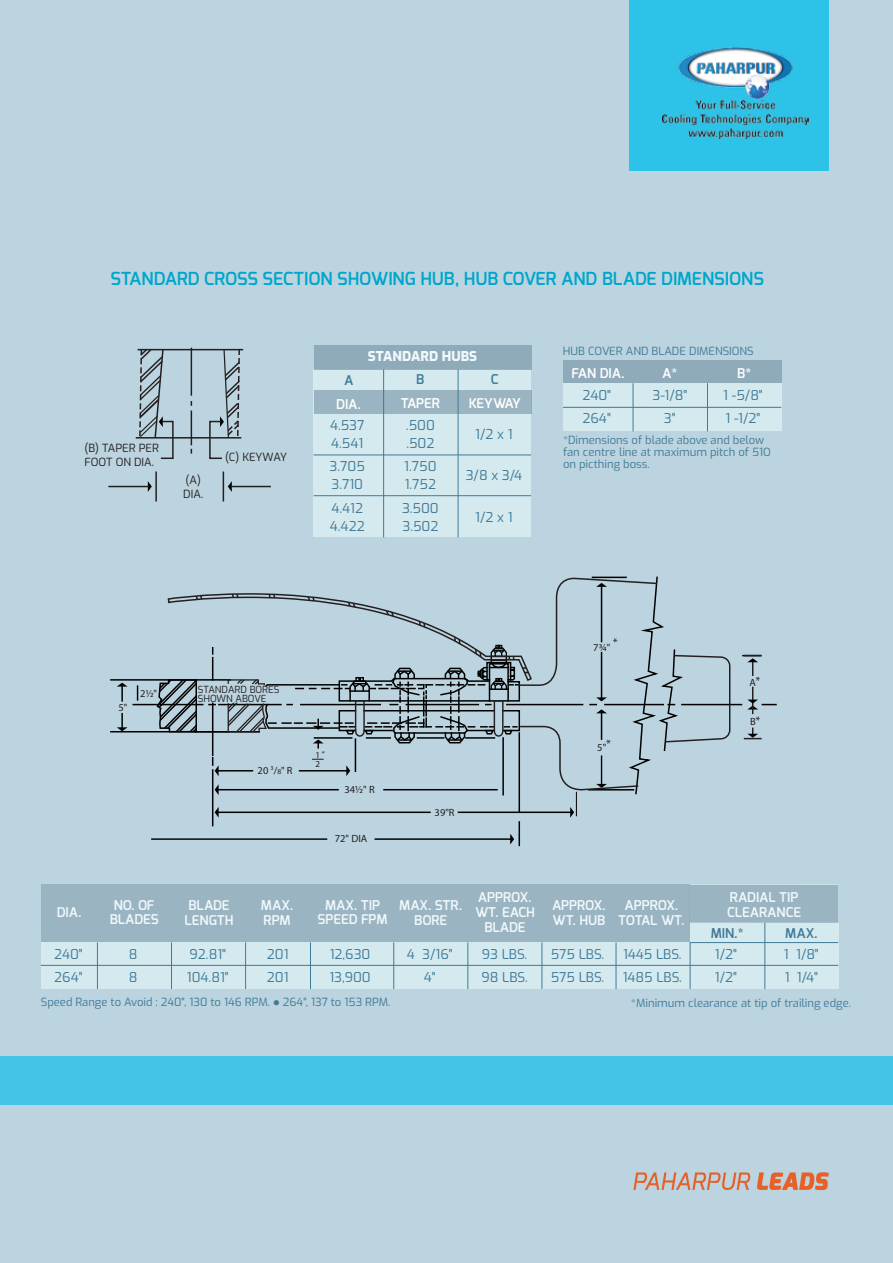
<style>
.page{position:relative;width:893px;height:1263px;background:#bcd4df}
.page>*{position:absolute;margin:0;border:0;box-sizing:border-box;transform-origin:0 0}
.t1{font:600 18px "Exo";color:#00a6cb}
.t2{font:13.5px "Exo";color:#407a98}
.t3{font:600 13.5px/14.9px "Exo";color:#f0f9fd;text-align:center}
.t4{font:600 13.5px "Exo";color:#fff}
.t5{font:600 13.5px "Exo";color:#407a98}
.t6{font:800 13.5px "Exo";color:#f0f9fd}
.t7{font:11.25px/12px "Exo";color:#407a98}
.t8{font:11.25px/13.5px "Exo";color:#231f20}
.t9{font:10.5px "Myriad Pro";color:#231f20}
.t10{font:9.75px/9px "Exo";color:#231f20}
.t11{font:9px/9.1px "Myriad Pro";color:#231f20}
.s1{font-size:7.5px}
.s2{font-size:8.4px}
</style>
<div class="page">
<div style="left:0;top:1056px;width:893px;height:48px;background:#42c5e7"></div>
<svg style="left:633px;top:1172px;width:118px;height:18px"></svg>
<svg style="left:757px;top:1172px;width:72px;height:18px"></svg>
<div style="left:629px;top:0;width:200px;height:171px;background:#2dc3e9"></div>
<img style="left:662px;top:48px;width:146px;height:91px">
<div style="left:41px;top:885px;width:797px;height:104px;background:#d5eaef"></div>
<div style="left:41px;top:885px;width:649px;height:57px;background:#9ab5c1"></div>
<hr style="left:41px;top:965px;width:797px;height:1px;background:#407a98">
<hr style="left:690px;top:942px;width:148px;height:1px;background:#407a98">
<hr style="left:97px;top:942px;width:1px;height:47px;background:#407a98">
<hr style="left:171px;top:942px;width:1px;height:47px;background:#407a98">
<hr style="left:245px;top:942px;width:1px;height:47px;background:#407a98">
<hr style="left:310px;top:942px;width:1px;height:47px;background:#407a98">
<hr style="left:393px;top:942px;width:1px;height:47px;background:#407a98">
<hr style="left:467px;top:942px;width:1px;height:47px;background:#407a98">
<hr style="left:542px;top:942px;width:1px;height:47px;background:#407a98">
<hr style="left:616px;top:942px;width:1px;height:47px;background:#407a98">
<hr style="left:690px;top:942px;width:1px;height:47px;background:#407a98">
<hr style="left:764px;top:923px;width:1px;height:66px;background:#407a98">
<div style="left:690px;top:885px;width:148px;height:38px;background:#9ab5c1"></div>
<hr style="left:111px;top:679px;width:119px;height:2px;background:#010101">
<hr style="left:111px;top:731px;width:148px;height:1px;background:#010101">
<hr style="left:133px;top:704px;width:70px;height:1px;background:#010101">
<hr style="left:682px;top:704px;width:59px;height:1px;background:#010101">
<hr style="left:152px;top:838px;width:175px;height:2px;background:#010101">
<svg style="left:137px;top:686px;width:1px;height:14px"></svg>
<svg style="left:744px;top:727px;width:18px;height:12px"></svg>
<svg style="left:117px;top:683px;width:11px;height:18px"></svg>
<svg style="left:117px;top:714px;width:11px;height:17px"></svg>
<svg style="left:743px;top:655px;width:19px;height:26px"></svg>
<svg style="left:747px;top:687px;width:29px;height:33px"></svg>
<svg style="left:155px;top:576px;width:576px;height:269px"></svg>
<hr style="left:138px;top:349px;width:105px;height:1px;background:#231f20">
<hr style="left:136px;top:437px;width:105px;height:1px;background:#231f20">
<hr style="left:191px;top:348px;width:1px;height:48px;background:#231f20">
<hr style="left:191px;top:410px;width:1px;height:35px;background:#231f20">
<svg style="left:228px;top:481px;width:4px;height:11px"></svg>
<svg style="left:148px;top:481px;width:4px;height:11px"></svg>
<svg style="left:138px;top:348px;width:36px;height:111px"></svg>
<svg style="left:208px;top:348px;width:33px;height:111px"></svg>
<hr style="left:155px;top:471px;width:2px;height:30px;background:#231f20">
<hr style="left:223px;top:471px;width:1px;height:30px;background:#231f20">
<hr style="left:108px;top:486px;width:40px;height:1px;background:#231f20">
<hr style="left:231px;top:486px;width:40px;height:1px;background:#231f20">
<div style="left:314px;top:369px;width:217px;height:168px;background:#d5eaef"></div>
<div style="left:314px;top:345px;width:218px;height:24px;background:#8fabba"></div>
<div style="left:314px;top:390px;width:218px;height:24px;background:#9ab5c1"></div>
<hr style="left:314px;top:455px;width:217px;height:1px;background:#407a98">
<hr style="left:314px;top:495px;width:217px;height:1px;background:#407a98">
<hr style="left:383px;top:369px;width:1px;height:168px;background:#407a98">
<hr style="left:458px;top:369px;width:1px;height:168px;background:#407a98">
<div style="left:563px;top:360px;width:219px;height:24px;background:#8fabba"></div>
<div style="left:563px;top:384px;width:218px;height:47px;background:#d5eaef"></div>
<hr style="left:563px;top:407px;width:218px;height:1px;background:#407a98">
<hr style="left:633px;top:383px;width:1px;height:48px;background:#407a98">
<hr style="left:707px;top:383px;width:1px;height:48px;background:#407a98">
<h1 class="t1" style="left:111px;top:267px;width:655px">STANDARD CROSS SECTION SHOWING HUB, HUB COVER AND BLADE DIMENSIONS</h1>
<p class="t8" style="left:85px;top:441px;width:76px">(B) TAPER PER<br>FOOT ON DIA.</p>
<p class="t8" style="left:183px;top:473px;width:21px">(A)<br>DIA.</p>
<p class="t8" style="left:225px;top:449px;width:64px">(C) KEYWAY</p>
<p class="t6" style="left:368px;top:346px;width:111px">STANDARD HUBS</p>
<p class="t5" style="left:416px;top:370px;width:10px">B</p>
<p class="t5" style="left:491px;top:370px;width:9px">C</p>
<p class="t5" style="left:344px;top:371px;width:11px">A</p>
<p class="t2" style="left:330px;top:415px;width:36px">4.537</p>
<p class="t2" style="left:406px;top:415px;width:30px">.500</p>
<p class="t4" style="left:336px;top:395px;width:26px">DIA.</p>
<p class="t4" style="left:401px;top:394px;width:41px">TAPER</p>
<p class="t4" style="left:469px;top:394px;width:54px">KEYWAY</p>
<p class="t2" style="left:475px;top:424px;width:39px">1/2 x 1</p>
<p class="t2" style="left:331px;top:433px;width:34px">4.541</p>
<p class="t2" style="left:406px;top:433px;width:30px">.502</p>
<p class="t2" style="left:330px;top:457px;width:37px">3.705</p>
<p class="t2" style="left:404px;top:457px;width:34px">1.750</p>
<p class="t2" style="left:466px;top:466px;width:58px">3/8 x 3/4</p>
<p class="t2" style="left:331px;top:475px;width:33px">3.710</p>
<p class="t2" style="left:405px;top:475px;width:33px">1.752</p>
<p class="t2" style="left:331px;top:498px;width:33px">4.412</p>
<p class="t2" style="left:402px;top:498px;width:38px">3.500</p>
<p class="t2" style="left:475px;top:507px;width:39px">1/2 x 1</p>
<p class="t2" style="left:330px;top:516px;width:36px">4.422</p>
<p class="t2" style="left:402px;top:516px;width:37px">3.502</p>
<p class="t7" style="left:563px;top:344px;width:192px">HUB COVER AND BLADE DIMENSIONS</p>
<p class="t4" style="left:571px;top:364px;width:55px">FAN DIA.</p>
<p class="t4" style="left:662px;top:364px;width:17px">A*</p>
<p class="t4" style="left:737px;top:364px;width:15px">B*</p>
<p class="t2" style="left:582px;top:385px;width:30px">240"</p>
<p class="t2" style="left:652px;top:385px;width:36px">3-1/8"</p>
<p class="t2" style="left:723px;top:385px;width:41px">1 -5/8"</p>
<p class="t2" style="left:583px;top:408px;width:30px">264"</p>
<p class="t2" style="left:664px;top:408px;width:13px">3"</p>
<p class="t2" style="left:725px;top:408px;width:36px">1 -1/2"</p>
<p class="t7" style="left:563px;top:434px;width:209px">*Dimensions of blade above and below fan centre line at maximum pitch of 51O on picthing boss.</p>
<p class="t9" style="left:119px;top:701px;width:10px">5"</p>
<p class="t9" style="left:140px;top:686px;width:18px">2½"</p>
<p class="t10" style="left:198px;top:684px;width:83px">STANDARD BORES<br>SHOWN ABOVE</p>
<p class="t9" style="left:258px;top:764px;width:37px">20 <sup>3</sup>/<span class="s1">8</span>" R</p>
<p class="t11" style="left:315px;top:750px;width:11px">1<span class="s2">“<br></span>2</p>
<p class="t9" style="left:345px;top:783px;width:32px">34½" R</p>
<p class="t9" style="left:335px;top:832px;width:34px">72" DIA</p>
<p class="t9" style="left:435px;top:806px;width:21px">39"R</p>
<p class="t9" style="left:593px;top:641px;width:18px">7¾"</p>
<p class="t9" style="left:597px;top:741px;width:10px">5"</p>
<p class="t9" style="left:749px;top:676px;width:8px">A</p>
<p class="t9" style="left:750px;top:715px;width:7px">B</p>
<p class="t3" style="left:475px;top:890px;width:61px">APPROX.<br>WT. EACH<br>BLADE</p>
<p class="t3" style="left:57px;top:905px;width:26px">DIA.</p>
<p class="t3" style="left:110px;top:897px;width:50px">NO. OF<br>BLADES</p>
<p class="t3" style="left:185px;top:897px;width:51px;text-align:left">BLADE<br>LENGTH</p>
<p class="t3" style="left:261px;top:898px;width:34px;text-align:left">MAX.<br>RPM</p>
<p class="t3" style="left:317px;top:897px;width:72px">MAX. TIP<br>SPEED FPM</p>
<p class="t3" style="left:399px;top:898px;width:65px">MAX. STR.<br>BORE</p>
<p class="t3" style="left:552px;top:898px;width:55px;text-align:left">APPROX.<br>WT. HUB</p>
<p class="t3" style="left:618px;top:897px;width:68px">APPROX.<br>TOTAL WT.</p>
<p class="t3" style="left:727px;top:890px;width:75px;text-align:left">RADIAL TIP<br>CLEARANCE</p>
<p class="t5" style="left:711px;top:925px;width:34px">MIN.*</p>
<p class="t5" style="left:785px;top:925px;width:34px">MAX.</p>
<p class="t2" style="left:54px;top:944px;width:30px">240"</p>
<p class="t2" style="left:129px;top:944px;width:10px">8</p>
<p class="t2" style="left:190px;top:944px;width:38px">92.81"</p>
<p class="t2" style="left:267px;top:944px;width:23px">201</p>
<p class="t2" style="left:330px;top:944px;width:42px">12,630</p>
<p class="t2" style="left:407px;top:944px;width:47px">4 3/16"</p>
<p class="t2" style="left:482px;top:944px;width:47px">93 LBS.</p>
<p class="t2" style="left:551px;top:944px;width:55px">575 LBS.</p>
<p class="t2" style="left:623px;top:944px;width:60px">1445 LBS.</p>
<p class="t2" style="left:715px;top:944px;width:24px">1/2"</p>
<p class="t2" style="left:784px;top:944px;width:36px">1 1/8"</p>
<p class="t2" style="left:54px;top:967px;width:30px">264"</p>
<p class="t2" style="left:129px;top:967px;width:10px">8</p>
<p class="t2" style="left:187px;top:967px;width:43px">104.81"</p>
<p class="t2" style="left:267px;top:967px;width:23px">201</p>
<p class="t2" style="left:329px;top:967px;width:43px">13,900</p>
<p class="t2" style="left:424px;top:967px;width:13px">4"</p>
<p class="t2" style="left:481px;top:967px;width:48px">98 LBS.</p>
<p class="t2" style="left:551px;top:967px;width:55px">575 LBS.</p>
<p class="t2" style="left:623px;top:967px;width:61px">1485 LBS.</p>
<p class="t2" style="left:715px;top:967px;width:24px">1/2"</p>
<p class="t2" style="left:785px;top:967px;width:35px">1 1/4"</p>
<p class="t7" style="left:41px;top:995px;width:351px">Speed Range to Avoid : 240", 130 to 146 RPM. ● 264", 137 to 153 RPM.</p>
<p class="t7" style="left:631px;top:996px;width:222px">*Minimum clearance at tip of trailing edge.</p>
</div>
